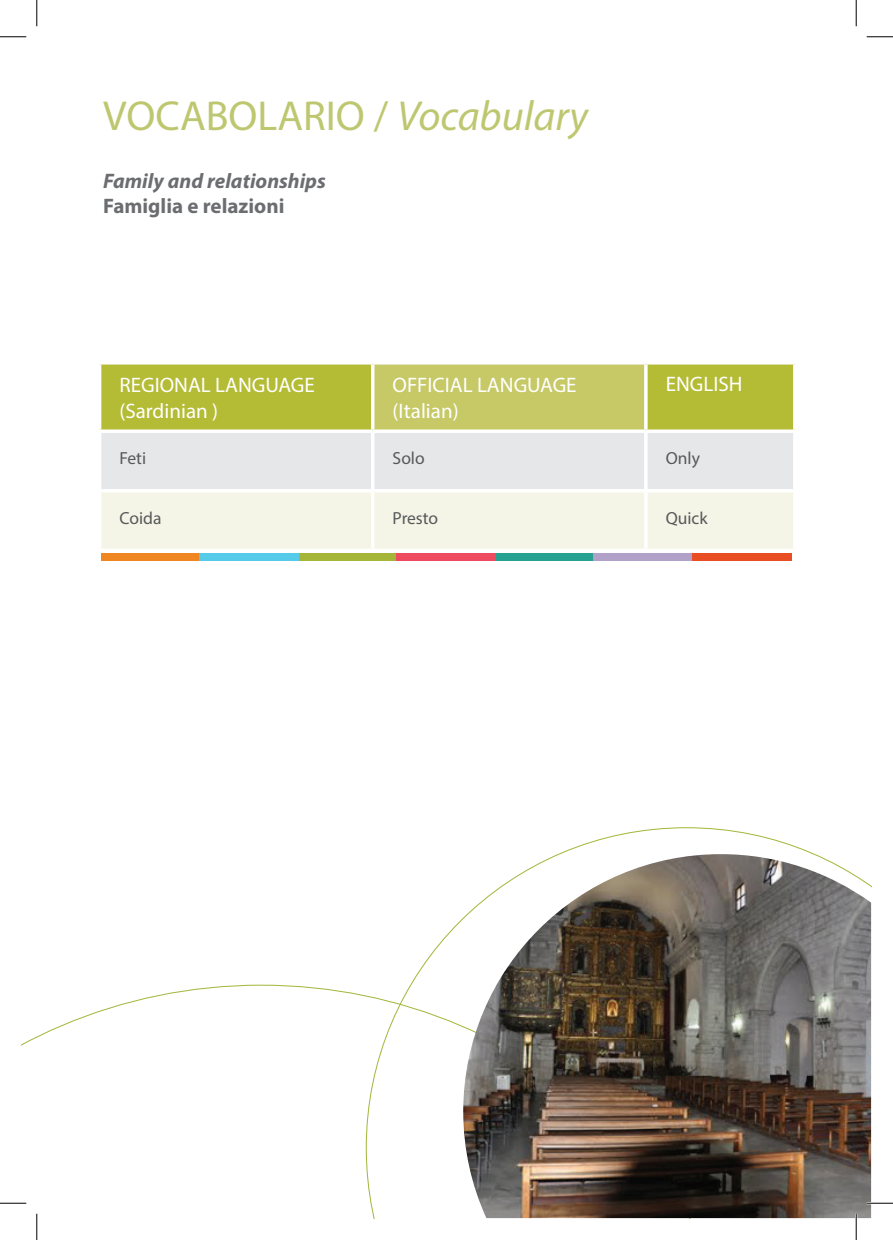
<style>
.page{position:relative;width:893px;height:1240px;background:#fff}
.page>*{position:absolute;margin:0;border:0;box-sizing:border-box;transform-origin:0 0}
.t1{font:42px "Myriad Pro";color:#bec770}
.t2{font:21px/25.2px "Myriad Pro";color:#fff}
.t3{font:italic 700 21px "Myriad Pro";color:#6c6d70}
.t4{font:700 21px "Myriad Pro";color:#6c6d70}
.t5{font:17.5px "Myriad Pro";color:#57585a}
.s1{font-style:italic}
</style>
<div class="page">
<div style="left:101px;top:364px;width:691px;height:65px;background:#b4bb34"></div>
<div style="left:372px;top:363px;width:273px;height:68px;background:#c6c966"></div>
<svg style="left:101px;top:433px;width:691px;height:115px;background:#edeee7"></svg>
<hr style="left:372px;top:361px;width:273px;height:3px;background:#fff">
<hr style="left:371px;top:364px;width:3px;height:65px;background:#fff">
<svg style="left:643px;top:364px;width:4px;height:65px"></svg>
<svg style="left:792px;top:364px;width:3px;height:65px"></svg>
<svg style="left:99px;top:429px;width:273px;height:1px"></svg>
<svg style="left:372px;top:429px;width:273px;height:3px"></svg>
<svg style="left:645px;top:429px;width:150px;height:2px"></svg>
<svg style="left:792px;top:433px;width:1px;height:56px"></svg>
<hr style="left:98px;top:489px;width:274px;height:3px;background:#fff">
<hr style="left:371px;top:492px;width:3px;height:56px;background:#fff">
<hr style="left:645px;top:489px;width:151px;height:3px;background:#fff">
<svg style="left:643px;top:492px;width:4px;height:56px"></svg>
<svg style="left:792px;top:492px;width:1px;height:56px"></svg>
<svg style="left:101px;top:548px;width:270px;height:1px"></svg>
<svg style="left:374px;top:548px;width:270px;height:1px"></svg>
<svg style="left:648px;top:548px;width:145px;height:1px"></svg>
<hr style="left:371px;top:433px;width:3px;height:56px;background:#fff">
<svg style="left:643px;top:433px;width:4px;height:56px"></svg>
<hr style="left:372px;top:489px;width:273px;height:3px;background:#fff">
<svg style="left:365px;top:827px;width:450px;height:390px"></svg>
<img style="left:463px;top:854px;width:407px;height:363px">
<div style="left:101px;top:553px;width:99px;height:7px;background:#ef8621"></div>
<div style="left:297px;top:553px;width:100px;height:7px;background:#a4b539"></div>
<div style="left:495px;top:553px;width:99px;height:7px;background:#27a191"></div>
<div style="left:199px;top:553px;width:99px;height:7px;background:#55cae9"></div>
<div style="left:396px;top:553px;width:99px;height:7px;background:#ef4b60"></div>
<div style="left:593px;top:553px;width:99px;height:7px;background:#b1a0c7"></div>
<div style="left:692px;top:553px;width:99px;height:7px;background:#e84d24"></div>
<hr style="left:866px;top:1201px;width:26px;height:3px;background:#fff">
<hr style="left:854px;top:1213px;width:2px;height:26px;background:#fff">
<svg style="left:0;top:36px;width:26px;height:1px"></svg>
<svg style="left:866px;top:36px;width:26px;height:1px"></svg>
<svg style="left:0;top:1202px;width:26px;height:1px"></svg>
<svg style="left:866px;top:1202px;width:26px;height:1px"></svg>
<svg style="left:36px;top:0;width:1px;height:26px"></svg>
<svg style="left:36px;top:1213px;width:1px;height:26px"></svg>
<svg style="left:855px;top:0;width:1px;height:26px"></svg>
<svg style="left:855px;top:1213px;width:1px;height:26px"></svg>
<h1 class="t1" style="left:103px;top:90px;width:486px">VOCABOLARIO / <span class="s1">Vocabulary</span></h1>
<p class="t3" style="left:103px;top:167px;width:224px">Family and relationships</p>
<p class="t4" style="left:103px;top:192px;width:183px">Famiglia e relazioni</p>
<p class="t2" style="left:119px;top:372px;width:197px">REGIONAL LANGUAGE (Sardinian )</p>
<p class="t2" style="left:392px;top:372px;width:185px">OFFICIAL LANGUAGE (Italian)</p>
<p class="t2" style="left:665px;top:371px;width:78px">ENGLISH</p>
<p class="t5" style="left:119px;top:447px;width:28px">Feti</p>
<p class="t5" style="left:392px;top:447px;width:34px">Solo</p>
<p class="t5" style="left:665px;top:447px;width:36px">Only</p>
<p class="t5" style="left:119px;top:507px;width:43px">Coida</p>
<p class="t5" style="left:392px;top:507px;width:47px">Presto</p>
<p class="t5" style="left:665px;top:507px;width:43px">Quick</p>
</div>
